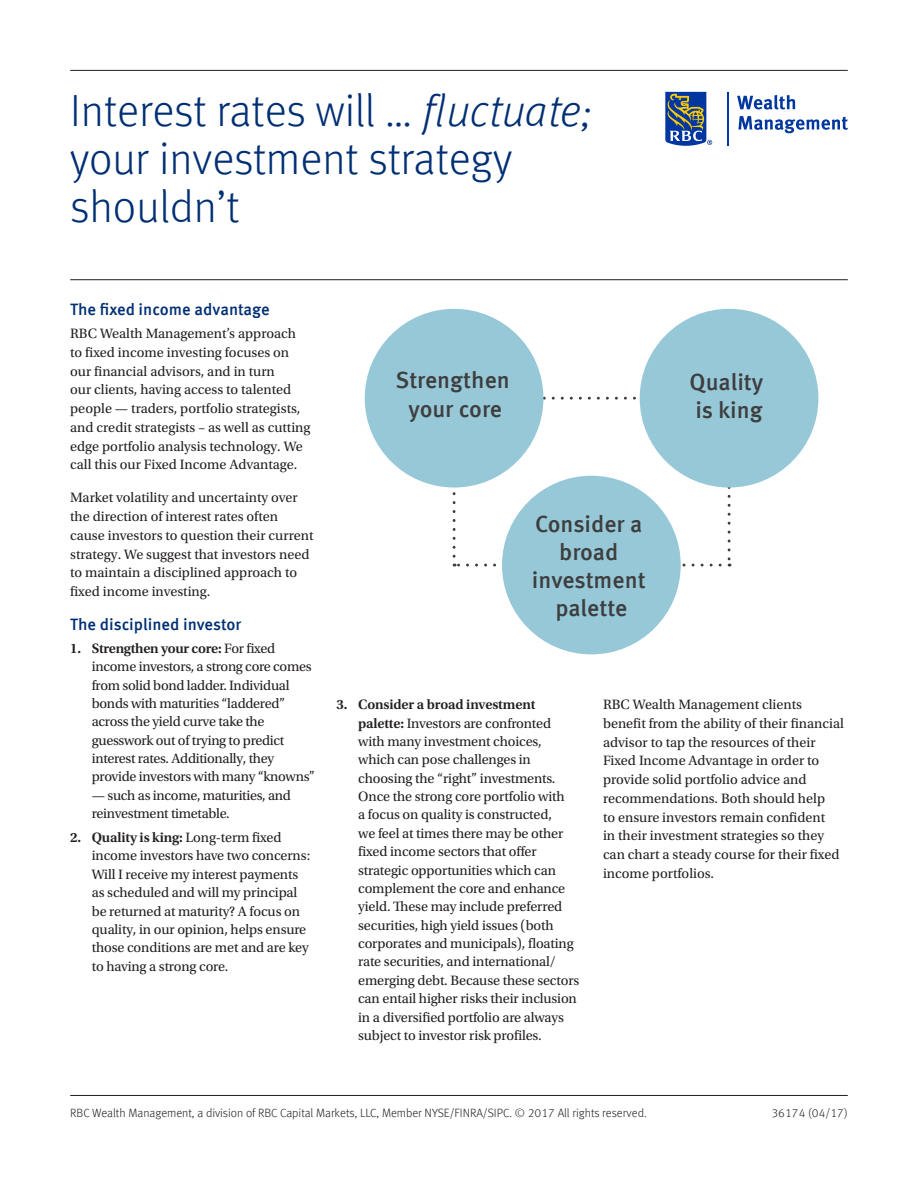
<style>
.page{position:relative;width:918px;height:1188px;background:#fff}
.page>*{position:absolute;margin:0;border:0;box-sizing:border-box;transform-origin:0 0}
.F_B_Main_Title_-_blu{font:300 45px/48px "Meta Offc";letter-spacing:-.005em;color:#002f73}
.t1{font:500 23.4px/28px "Meta Offc";color:#3e3e3f;text-align:center}
.Text_Headline{font:500 16.5px "Meta Offc";color:#002f73}
.Body_copy{font:14.25px/18.8px "Utopia Std";color:#231f20}
.Numbered_List_-_Last{font:14.25px/18.3px "Utopia Std";letter-spacing:-.01em;color:#231f20}
.Numbered_List{font:14.25px/18.3px "Utopia Std";letter-spacing:-.02em;color:#231f20}
.Disclosure_w__rule{font:300 12px "Meta Offc";color:#231f20}
.s1{font-style:italic}
.s2{font-weight:600}
</style>
<div class="page">
<hr style="left:70px;top:279px;width:778px;height:1px;background:#231f20">
<hr style="left:70px;top:70px;width:778px;height:1px;background:#231f20">
<svg style="left:665px;top:92px;width:47px;height:54px;background:#5c769a"></svg>
<hr style="left:727px;top:92px;width:1px;height:54px;background:#0036a0">
<svg style="left:737px;top:95px;width:58px;height:15px"></svg>
<svg style="left:738px;top:116px;width:110px;height:17px"></svg>
<hr style="left:70px;top:1095px;width:778px;height:1px;background:#231f20">
<svg style="left:454px;top:564px;width:266px;height:3px"></svg>
<svg style="left:453px;top:492px;width:3px;height:64px"></svg>
<svg style="left:543px;top:397px;width:97px;height:3px"></svg>
<svg style="left:728px;top:488px;width:3px;height:79px"></svg>
<div style="left:365px;top:309px;width:178px;height:179px;background:#96c8d7;border-radius:50%"></div>
<div style="left:640px;top:309px;width:178px;height:179px;background:#96c8d7;border-radius:50%"></div>
<div style="left:502px;top:476px;width:179px;height:178px;background:#96c8d7;border-radius:50%"></div>
<p class="F_B_Main_Title_-_blu" style="left:70px;top:88px;width:524px">Interest rates will … <span class="s1">fluctuate; </span>your investment strategy shouldn’t</p>
<p class="Text_Headline" style="left:70px;top:300px;width:201px">The fixed income advantage</p>
<p class="Body_copy" style="left:70px;top:325px;width:242px">RBC Wealth Management’s approach to fixed income investing focuses on our financial advisors, and in turn<br>our clients, having access to talented people — traders, portfolio strategists, and credit strategists – as well as cutting edge portfolio analysis technology. We call this our Fixed Income Advantage.</p>
<p class="Body_copy" style="left:70px;top:489px;width:245px">Market volatility and uncertainty over the direction of interest rates often cause investors to question their current strategy. We suggest that investors need to maintain a disciplined approach to fixed income investing.</p>
<p class="Text_Headline" style="left:70px;top:615px;width:173px">The disciplined investor</p>
<p class="Numbered_List" style="left:92px;top:639px;width:225px;text-indent:-22px"><span class="s2">1. Strengthen your core:</span> For fixed income investors, a strong core comes from solid bond ladder. Individual bonds with maturities “laddered” across the yield curve take the guesswork out of trying to predict interest rates. Additionally, they provide investors with many “knowns”</p>
<p class="Numbered_List" style="left:92px;top:786px;width:201px">— such as income, maturities, and reinvestment timetable.</p>
<p class="Numbered_List" style="left:92px;top:829px;width:220px;text-indent:-22px"><span class="s2">2. Quality is king:</span> Long-term fixed income investors have two concerns:<br>Will I receive my interest payments as scheduled and will my principal be returned at maturity? A focus on quality, in our opinion, helps ensure those conditions are met and are key to having a strong core.</p>
<p class="t1" style="left:395px;top:367px;width:116px">Strengthen your core</p>
<p class="t1" style="left:532px;top:510px;width:115px">Consider a broad investment palette</p>
<p class="t1" style="left:690px;top:369px;width:75px;text-align:left">Quality is king</p>
<p class="Numbered_List_-_Last" style="left:358px;top:696px;width:223px;text-indent:-22px"><span class="s2">3. Consider a broad investment palette:</span> Investors are confronted with many investment choices, which can pose challenges in choosing the “right” investments.<br>Once the strong core portfolio with<br>a focus on quality is constructed,<br>we feel at times there may be other fixed income sectors that offer strategic opportunities which can complement the core and enhance yield. These may include preferred securities, high yield issues (both corporates and municipals), floating rate securities, and international/ emerging debt. Because these sectors can entail higher risks their inclusion in a diversified portfolio are always subject to investor risk profiles.</p>
<p class="Body_copy" style="left:603px;top:695px;width:242px">RBC Wealth Management clients benefit from the ability of their financial advisor to tap the resources of their Fixed Income Advantage in order to provide solid portfolio advice and recommendations. Both should help<br>to ensure investors remain confident<br>in their investment strategies so they can chart a steady course for their fixed income portfolios.</p>
<p class="Disclosure_w__rule" style="left:70px;top:1106px;width:578px">RBC Wealth Management, a division of RBC Capital Markets, LLC, Member NYSE/FINRA/SIPC. © 2017 All rights reserved.</p>
<p class="Disclosure_w__rule" style="left:771px;top:1106px;width:78px">36174 (04/17)</p>
</div>
